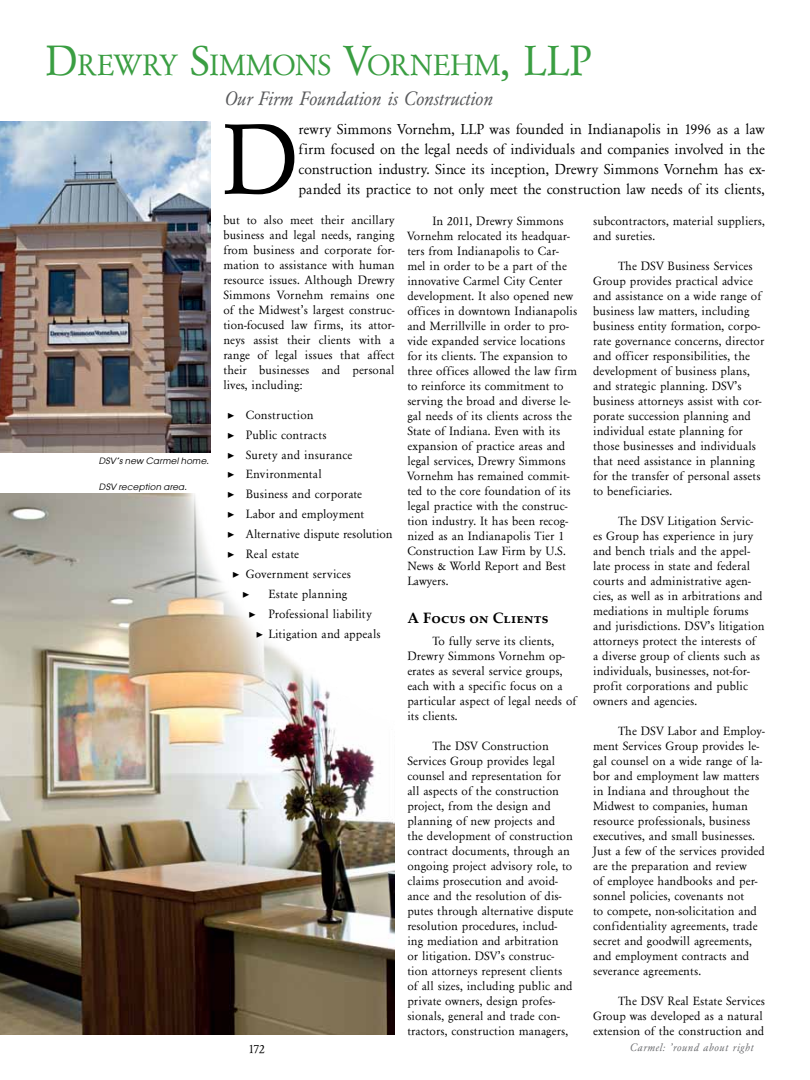
<style>
.page{position:relative;width:810px;height:1080px;background:#fff}
.page>*{position:absolute;margin:0;border:0;box-sizing:border-box;transform-origin:0 0}
.t1{font:105px "Garamond";color:#000}
.t2{font:30.62px "Garamond";letter-spacing:-.005em;color:#3a9e42}
.t3{font:italic 20px "Garamond";letter-spacing:-.01em;color:#58595b}
.t4{font:15px/20px "Garamond";letter-spacing:-.005em;color:#000;text-align:justify}
.t5{font:700 15px "Palatino Linotype";letter-spacing:.01em;color:#000}
.t6{font:12.5px/15px "Garamond";letter-spacing:.01em;color:#000}
.t7{font:12.5px "Minion Pro";color:#000}
.t8{font:italic 11.25px "Garamond";letter-spacing:.05em;color:#6d6e71}
.t9{font:italic 8.75px "Atlanta";letter-spacing:.025em;color:#000}
.s1{font-size:43.75px}
.s2{font-family:"Minion Pro"}
</style>
<div class="page">
<img style="left:0;top:494px;width:395px;height:541px">
<img style="left:0;top:121px;width:211px;height:332px">
<h2 class="t2" style="left:45px;top:48px;width:548px"><span class="s1">D</span>REWRY <span class="s1">S</span>IMMONS <span class="s1">V</span>ORNEHM<span class="s1">, LLP</span></h2>
<h3 class="t3" style="left:225px;top:87px;width:270px">Our Firm Foundation is Construction</h3>
<h1 class="t1" style="left:221px;top:102px;width:79px">D</h1>
<p class="t4" style="left:299px;top:120px;width:468px">rewry Simmons Vornehm, LLP was founded in Indianapolis in 1996 as a law firm focused on the legal needs of individuals and companies involved in the construction industry. Since its inception, Drewry Simmons Vornehm has ex&shy;panded its practice to not only meet the construction law needs of its clients,</p>
<p class="t6" style="left:223px;top:213px;width:173px;text-align:justify">but to also meet their ancillary business and legal needs, ranging from business and corporate for&shy;mation to assistance with human resource issues. Although Drewry Simmons Vornehm remains one of the Midwest’s largest construc&shy;tion-focused law firms, its attor&shy;neys assist their clients with a range of legal issues that affect their businesses and personal lives, including:</p>
<p class="t6" style="left:227px;top:405px;width:127px;line-height:20px"><span class="s2">▶</span> Construction<br><span class="s2">▶</span> Public contracts<br><span class="s2">▶</span> Surety and insurance</p>
<p class="t6" style="left:227px;top:467px;width:96px"><span class="s2">▶</span> Environmental</p>
<p class="t6" style="left:227px;top:487px;width:137px"><span class="s2">▶</span> Business and corporate</p>
<p class="t6" style="left:227px;top:507px;width:139px"><span class="s2">▶</span> Labor and employment</p>
<p class="t6" style="left:227px;top:527px;width:167px"><span class="s2">▶</span> Alternative dispute resolution</p>
<p class="t6" style="left:227px;top:547px;width:73px"><span class="s2">▶</span> Real estate</p>
<p class="t6" style="left:232px;top:567px;width:120px"><span class="s2">▶</span> Government services</p>
<p class="t7" style="left:242px;top:585px;width:9px">▶</p>
<p class="t6" style="left:268px;top:587px;width:80px">Estate planning</p>
<p class="t6" style="left:248px;top:607px;width:125px"><span class="s2">▶</span> Professional liability</p>
<p class="t6" style="left:256px;top:627px;width:126px"><span class="s2">▶</span> Litigation and appeals</p>
<p class="t6" style="left:593px;top:214px;width:173px">subcontractors, material suppliers, and sureties.</p>
<p class="t6" style="left:593px;top:259px;width:173px;text-indent:25px">The DSV Business Services<br>Group provides practical advice and assistance on a wide range of business law matters, including business entity formation, corpo&shy;rate governance concerns, director and officer responsibilities, the development of business plans, and strategic planning. DSV’s business attorneys assist with cor&shy;porate succession planning and individual estate planning for those businesses and individuals that need assistance in planning for the transfer of personal assets to beneficiaries.</p>
<p class="t6" style="left:593px;top:514px;width:173px;text-indent:25px">The DSV Litigation Servic&shy;es Group has experience in jury and bench trials and the appel&shy;late process in state and federal courts and administrative agen&shy;cies, as well as in arbitrations and mediations in multiple forums and jurisdictions. DSV’s litigation attorneys protect the interests of<br>a diverse group of clients such as individuals, businesses, not-for&shy;profit corporations and public owners and agencies.</p>
<p class="t6" style="left:593px;top:724px;width:173px;text-indent:25px">The DSV Labor and Employ&shy;ment Services Group provides le&shy;gal counsel on a wide range of la&shy;bor and employment law matters in Indiana and throughout the<br>Midwest to companies, human resource professionals, business executives, and small businesses.<br>Just a few of the services provided are the preparation and review<br>of employee handbooks and per&shy;sonnel policies, covenants not<br>to compete, non-solicitation and confidentiality agreements, trade secret and goodwill agreements, and employment contracts and severance agreements.</p>
<p class="t6" style="left:593px;top:994px;width:173px;text-indent:25px">The DSV Real Estate Services<br>Group was developed as a natural extension of the construction and</p>
<p class="t6" style="left:407px;top:214px;width:172px;text-indent:25px">In 2011, Drewry Simmons<br>Vornehm relocated its headquar&shy;ters from Indianapolis to Car&shy;mel in order to be a part of the innovative Carmel City Center development. It also opened new offices in downtown Indianapolis and Merrillville in order to pro&shy;vide expanded service locations for its clients. The expansion to three offices allowed the law firm to reinforce its commitment to serving the broad and diverse le&shy;gal needs of its clients across the<br>State of Indiana. Even with its expansion of practice areas and legal services, Drewry Simmons<br>Vornehm has remained commit&shy;ted to the core foundation of its legal practice with the construc&shy;tion industry. It has been recog&shy;nized as an Indianapolis Tier 1<br>Construction Law Firm by U.S.<br>News &amp; World Report and Best<br>Lawyers.</p>
<p class="t5" style="left:407px;top:607px;width:143px">A Focus on Clients</p>
<p class="t6" style="left:407px;top:634px;width:171px;text-indent:25px">To fully serve its clients,<br>Drewry Simmons Vornehm op&shy;erates as several service groups, each with a specific focus on a particular aspect of legal needs of its clients.</p>
<p class="t6" style="left:407px;top:739px;width:168px;text-indent:25px">The DSV Construction<br>Services Group provides legal counsel and representation for all aspects of the construction project, from the design and planning of new projects and the development of construction contract documents, through an ongoing project advisory role, to claims prosecution and avoid&shy;ance and the resolution of dis&shy;putes through alternative dispute resolution procedures, includ&shy;ing mediation and arbitration<br>or litigation. DSV’s construc&shy;tion attorneys represent clients of all sizes, including public and private owners, design profes&shy;sionals, general and trade con&shy;tractors, construction managers,</p>
<p class="t9" style="left:99px;top:454px;width:112px">DSV’s new Carmel home.</p>
<p class="t9" style="left:99px;top:481px;width:89px">DSV reception area.</p>
<p class="t6" style="left:248px;top:1042px;width:18px">172</p>
<p class="t8" style="left:630px;top:1041px;width:125px">Carmel: ’round about right</p>
</div>
